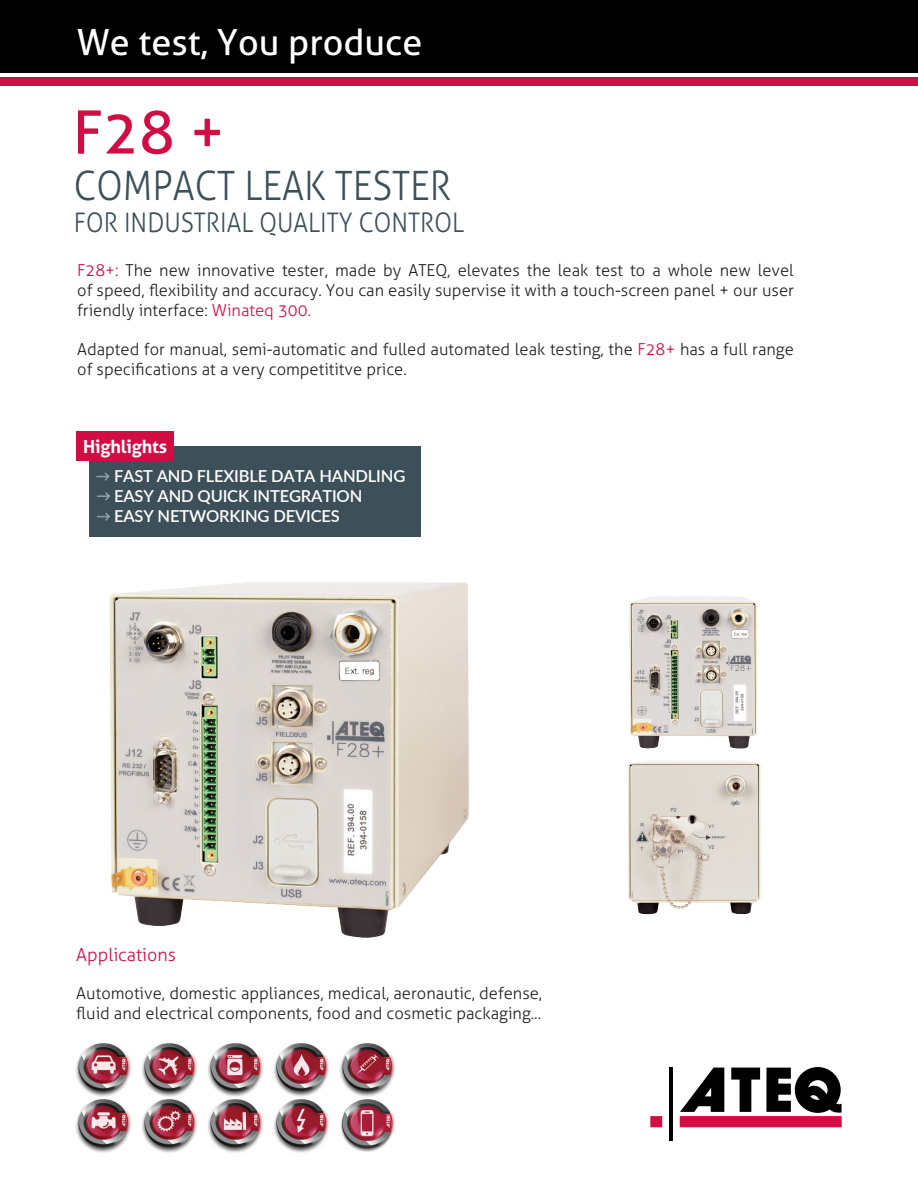
<style>
.page{position:relative;width:918px;height:1188px;background:#fff}
.page>*{position:absolute;margin:0;border:0;box-sizing:border-box;transform-origin:0 0}
.t1{font:60px "Aller";color:#d20d44}
.t2{font:300 40.5px "Aller";color:#3d4f59;scale:.9 1}
.t3{font:36px "Aller";color:#fff}
.t4{font:300 27px "Aller";color:#3d4f59;scale:.9 1}
.t5{font:300 18px "Aller";color:#d20d44}
.t6{font:700 18px "Aller";letter-spacing:-.01em;color:#fff}
.t7{font:300 16.5px/19.8px "Aller";color:#231f20}
.t8{font:600 16.5px/19.8px "Lato";letter-spacing:-.01em;color:#fff}
.s1{color:#d20d44}
</style>
<div class="page">
<img style="left:109px;top:465px;width:360px;height:473px">
<div style="left:0;top:77px;width:918px;height:9px;background:#d20d44"></div>
<div style="left:0;top:0;width:918px;height:73px;background:#000001"></div>
<hr style="left:669px;top:1068px;width:4px;height:73px;background:#000001">
<svg style="left:650px;top:1067px;width:192px;height:60px"></svg>
<div style="left:89px;top:446px;width:331px;height:91px;background:#3d4f59"></div>
<div style="left:76px;top:432px;width:98px;height:29px;background:#d20d44"></div>
<svg style="left:96px;top:472px;width:14px;height:9px"></svg>
<svg style="left:97px;top:492px;width:13px;height:9px"></svg>
<svg style="left:96px;top:512px;width:14px;height:9px"></svg>
<img style="left:628px;top:784px;width:133px;height:131px">
<img style="left:628px;top:596px;width:133px;height:188px">
<img style="left:76px;top:1043px;width:320px;height:110px">
<h3 class="t3" style="left:77px;top:20px;width:347px">We test, You produce</h3>
<h1 class="t1" style="left:73px;top:96px;width:154px">F28 +</h1>
<h2 class="t2" style="left:74px;top:161px;width:421px">COMPACT LEAK TESTER</h2>
<h3 class="t4" style="left:74px;top:207px;width:435px">FOR INDUSTRIAL QUALITY CONTROL</h3>
<p class="t7" style="left:77px;top:260px;width:718px;text-align:justify"><span class="s1">F28+:</span> The new innovative tester, made by ATEQ, elevates the leak test to a whole new level of speed, flexibility and accuracy. You can easily supervise it with a touch-screen panel + our user friendly interface: <span class="s1">Winateq 300.</span></p>
<p class="t7" style="left:77px;top:340px;width:718px">Adapted for manual, semi-automatic and fulled automated leak testing, the <span class="s1">F28+</span> has a full range of specifications at a very competititve price.</p>
<p class="t6" style="left:83px;top:435px;width:86px">Highlights</p>
<p class="t8" style="left:114px;top:465px;width:293px">FAST AND FLEXIBLE DATA HANDLING<br>EASY AND QUICK INTEGRATION</p>
<p class="t8" style="left:114px;top:506px;width:227px">EASY NETWORKING DEVICES</p>
<p class="t5" style="left:76px;top:943px;width:101px">Applications</p>
<p class="t7" style="left:76px;top:984px;width:468px">Automotive, domestic appliances, medical, aeronautic, defense, fluid and electrical components, food and cosmetic packaging...</p>
</div>
